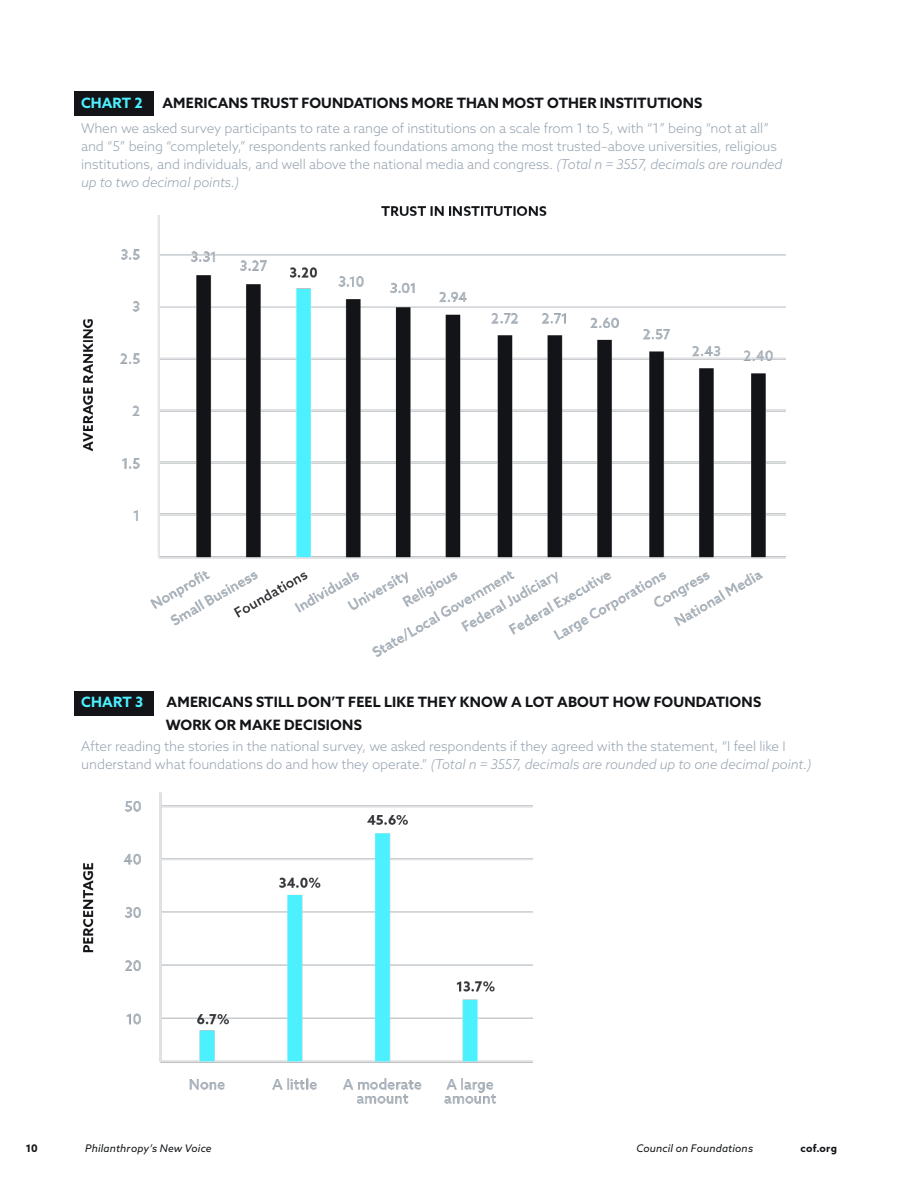
<style>
.page{position:relative;width:918px;height:1188px;background:#fff}
.page>*{position:absolute;margin:0;border:0;box-sizing:border-box;transform-origin:0 0}
.t1{font:700 14.25px/22.5px "Azo Sans";letter-spacing:.01em;color:#121417}
.t2{font:700 14.25px "Azo Sans";letter-spacing:.01em;color:#4df0ff}
.t3{font:300 13.5px/18px "Azo Sans";letter-spacing:-.005em;color:#96a3b0}
.t4{font:italic 10.5px "Azo Sans";letter-spacing:.015em;color:#121417}
.t5{font:700 10.5px "Azo Sans";letter-spacing:.02em;color:#121417}
.s1{font-style:italic}
</style>
<div class="page">
<div style="left:75px;top:91px;width:79px;height:25px;background:#121417"></div>
<div style="left:75px;top:691px;width:79px;height:25px;background:#121417"></div>
<img style="left:83px;top:206px;width:702px;height:451px">
<img style="left:83px;top:792px;width:449px;height:312px">
<p class="t2" style="left:81px;top:93px;width:63px">CHART 2</p>
<p class="t1" style="left:163px;top:91px;width:541px">AMERICANS TRUST FOUNDATIONS MORE THAN MOST OTHER INSTITUTIONS</p>
<p class="t3" style="left:81px;top:119px;width:703px">When we asked survey participants to rate a range of institutions on a scale from 1 to 5, with “1” being “not at all” and “5” being “completely,” respondents ranked foundations among the most trusted–above universities, religious institutions, and individuals, and well above the national media and congress. <span class="s1">(Total n = 3557, decimals are rounded up to two decimal points.)</span></p>
<p class="t2" style="left:81px;top:693px;width:64px">CHART 3</p>
<p class="t1" style="left:166px;top:691px;width:597px">AMERICANS STILL DON’T FEEL LIKE THEY KNOW A LOT ABOUT HOW FOUNDATIONS<br>WORK OR MAKE DECISIONS</p>
<p class="t3" style="left:81px;top:737px;width:732px">After reading the stories in the national survey, we asked respondents if they agreed with the statement, “I feel like I understand what foundations do and how they operate.” <span class="s1">(Total n = 3557, decimals are rounded up to one decimal point.)</span></p>
<p class="t5" style="left:26px;top:1141px;width:13px">10</p>
<p class="t4" style="left:85px;top:1141px;width:128px">Philanthropy’s New Voice</p>
<p class="t4" style="left:636px;top:1141px;width:118px">Council on Foundations</p>
<p class="t5" style="left:801px;top:1141px;width:38px">cof.org</p>
</div>
